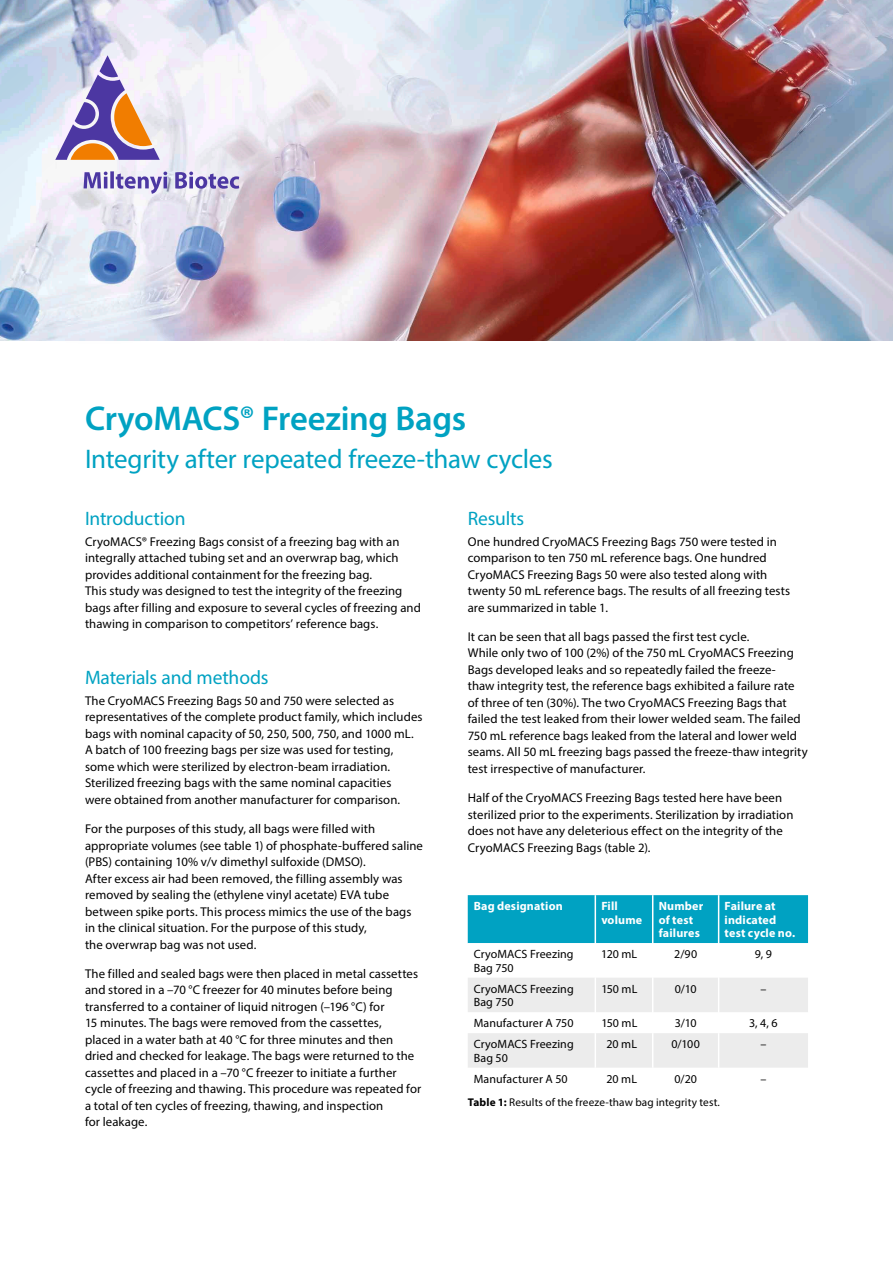
<style>
.page{position:relative;width:893px;height:1263px;background:#fff}
.page>*{position:absolute;margin:0;border:0;box-sizing:border-box;transform-origin:0 0}
.t1{font:600 34.5px "Myriad Pro";letter-spacing:-.01em;color:#00a2c2}
.t2{font:27px "Myriad Pro";letter-spacing:-.01em;color:#00a2c2}
.t3{font:19.5px "Myriad Pro";letter-spacing:-.01em;color:#00a2c2}
.t4{font:12.75px/16.5px "Myriad Pro";letter-spacing:.005em;color:#000}
.t5{font:12px/13.5px "Myriad Pro";letter-spacing:.01em;color:#000}
.t6{font:700 12px/13.5px "Myriad Pro";letter-spacing:.015em;color:#fff}
.t7{font:11.25px "Myriad Pro";letter-spacing:.01em;color:#000}
.s1{font-weight:700}
</style>
<div class="page">
<img style="left:366px;top:0;width:527px;height:340px">
<div style="left:468px;top:895px;width:340px;height:48px;background:#00a2c2"></div>
<hr style="left:595px;top:895px;width:1px;height:48px;background:#fff">
<hr style="left:652px;top:895px;width:1px;height:48px;background:#fff">
<hr style="left:718px;top:895px;width:1px;height:48px;background:#fff">
<svg style="left:468px;top:978px;width:340px;height:90px"></svg>
<svg style="left:0;top:0;width:366px;height:341px"></svg>
<svg style="left:55px;top:55px;width:105px;height:105px"></svg>
<svg style="left:84px;top:171px;width:155px;height:23px"></svg>
<h1 class="t1" style="left:85px;top:396px;width:383px">CryoMACS® Freezing Bags</h1>
<h2 class="t2" style="left:85px;top:443px;width:469px">Integrity after repeated freeze-thaw cycles</h2>
<h3 class="t3" style="left:85px;top:506px;width:102px">Introduction</h3>
<p class="t4" style="left:85px;top:533px;width:337px">CryoMACS® Freezing Bags consist of a freezing bag with an integrally attached tubing set and an overwrap bag, which provides additional containment for the freezing bag.<br>This study was designed to test the integrity of the freezing bags after filling and exposure to several cycles of freezing and thawing in comparison to competitors’ reference bags.</p>
<h3 class="t3" style="left:85px;top:665px;width:185px">Materials and methods</h3>
<p class="t4" style="left:85px;top:692px;width:339px">The CryoMACS Freezing Bags 50 and 750 were selected as representatives of the complete product family, which includes bags with nominal capacity of 50, 250, 500, 750, and 1000 mL.<br>A batch of 100 freezing bags per size was used for testing, some which were sterilized by electron-beam irradiation.<br>Sterilized freezing bags with the same nominal capacities<br>were obtained from another manufacturer for comparison.</p>
<p class="t4" style="left:85px;top:820px;width:339px">For the purposes of this study, all bags were filled with appropriate volumes (see table 1) of phosphate-buffered saline (PBS) containing 10% v/v dimethyl sulfoxide (DMSO).<br>After excess air had been removed, the filling assembly was removed by sealing the (ethylene vinyl acetate) EVA tube between spike ports. This process mimics the use of the bags in the clinical situation. For the purpose of this study,<br>the overwrap bag was not used.</p>
<p class="t4" style="left:85px;top:965px;width:338px">The filled and sealed bags were then placed in metal cassettes and stored in a –70 °C freezer for 40 minutes before being transferred to a container of liquid nitrogen (–196 °C) for<br>15 minutes. The bags were removed from the cassettes,<br>placed in a water bath at 40 °C for three minutes and then dried and checked for leakage. The bags were returned to the cassettes and placed in a –70 °C freezer to initiate a further cycle of freezing and thawing. This procedure was repeated for a total of ten cycles of freezing, thawing, and inspection<br>for leakage.</p>
<h3 class="t3" style="left:468px;top:506px;width:58px">Results</h3>
<p class="t4" style="left:468px;top:533px;width:324px">One hundred CryoMACS Freezing Bags 750 were tested in comparison to ten 750 mL reference bags. One hundred CryoMACS Freezing Bags 50 were also tested along with twenty 50 mL reference bags. The results of all freezing tests are summarized in table 1.</p>
<p class="t4" style="left:468px;top:628px;width:342px">It can be seen that all bags passed the first test cycle.<br>While only two of 100 (2%) of the 750 mL CryoMACS Freezing Bags developed leaks and so repeatedly failed the freeze-<br>thaw integrity test, the reference bags exhibited a failure rate of three of ten (30%). The two CryoMACS Freezing Bags that failed the test leaked from their lower welded seam. The failed 750 mL reference bags leaked from the lateral and lower weld seams. All 50 mL freezing bags passed the freeze-thaw integrity test irrespective of manufacturer.</p>
<p class="t4" style="left:468px;top:789px;width:327px">Half of the CryoMACS Freezing Bags tested here have been sterilized prior to the experiments. Sterilization by irradiation does not have any deleterious effect on the integrity of the CryoMACS Freezing Bags (table 2).</p>
<p class="t6" style="left:474px;top:899px;width:91px">Bag designation</p>
<p class="t6" style="left:601px;top:899px;width:42px">Fill volume</p>
<p class="t6" style="left:659px;top:899px;width:46px">Number of test failures</p>
<p class="t6" style="left:725px;top:899px;width:72px">Failure at indicated test cycle no.</p>
<p class="t5" style="left:474px;top:947px;width:101px">CryoMACS Freezing<br>Bag 750</p>
<p class="t5" style="left:601px;top:947px;width:37px">120 mL</p>
<p class="t5" style="left:674px;top:947px;width:25px">2/90</p>
<p class="t5" style="left:755px;top:947px;width:19px">9, 9</p>
<p class="t5" style="left:474px;top:982px;width:101px">CryoMACS Freezing<br>Bag 750</p>
<p class="t5" style="left:601px;top:982px;width:37px">150 mL</p>
<p class="t5" style="left:675px;top:982px;width:23px">0/10</p>
<p class="t5" style="left:760px;top:982px;width:7px">–</p>
<p class="t5" style="left:474px;top:1016px;width:101px">Manufacturer A 750</p>
<p class="t5" style="left:601px;top:1016px;width:37px">150 mL</p>
<p class="t5" style="left:675px;top:1016px;width:23px">3/10</p>
<p class="t5" style="left:749px;top:1016px;width:30px">3, 4, 6</p>
<p class="t5" style="left:474px;top:1037px;width:101px">CryoMACS Freezing<br>Bag 50</p>
<p class="t5" style="left:606px;top:1037px;width:32px">20 mL</p>
<p class="t5" style="left:672px;top:1037px;width:30px">0/100</p>
<p class="t5" style="left:760px;top:1037px;width:7px">–</p>
<p class="t5" style="left:474px;top:1072px;width:95px">Manufacturer A 50</p>
<p class="t5" style="left:606px;top:1072px;width:32px">20 mL</p>
<p class="t5" style="left:674px;top:1072px;width:24px">0/20</p>
<p class="t5" style="left:760px;top:1072px;width:7px">–</p>
<p class="t7" style="left:468px;top:1095px;width:254px"><span class="s1">Table 1:</span> Results of the freeze-thaw bag integrity test.</p>
</div>
